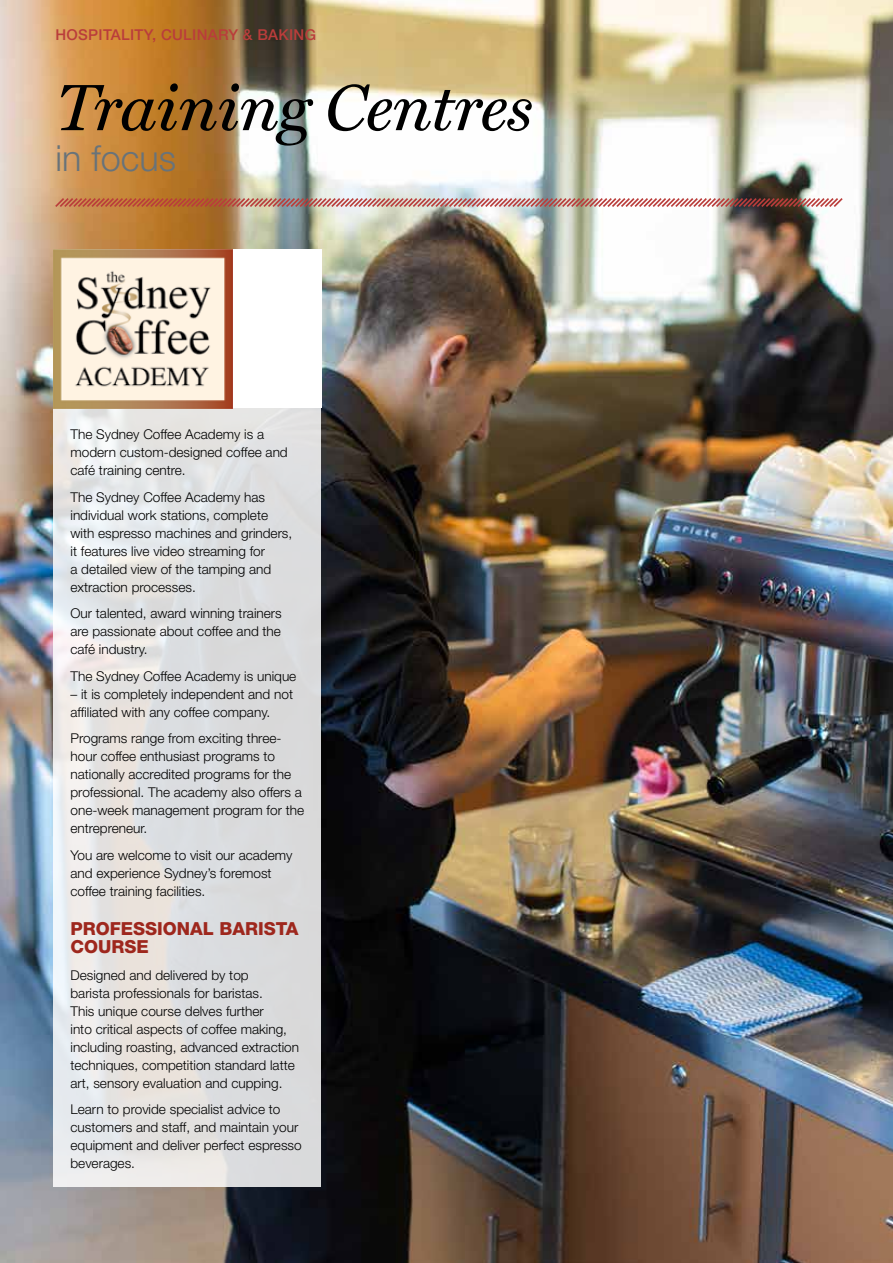
<style>
.page{position:relative;width:893px;height:1263px;background:#fff}
.page>*{position:absolute;margin:0;border:0;box-sizing:border-box;transform-origin:0 0}
.t1{font:italic 66px "Miller Text";letter-spacing:-.01em;color:#000}
.t2{font:300 36px "Helvetica Neue LT Std";color:#68737a}
.t3{font:800 18px/18px "Helvetica Neue LT Std";color:#9e271d}
.t4{font:500 15px "Helvetica Neue LT Std";letter-spacing:.02em;color:#ba3d3b}
.t5{font:300 13.5px/18px "Helvetica Neue LT Std";color:#000}
</style>
<div class="page">
<img style="left:0;top:0;width:893px;height:1263px">
<svg style="left:53px;top:408px;width:268px;height:778px;fill:#dee0df"></svg>
<div style="left:215px;top:249px;width:106px;height:159px;background:#fff"></div>
<img style="left:53px;top:196px;width:791px;height:13px">
<img style="left:53px;top:249px;width:180px;height:159px">
<p class="t4" style="left:55px;top:26px;width:21px">HOSPITALITY</p>
<p class="t4" style="left:152px;top:26px;width:166px">, CU LINARY &amp; BAKING</p>
<h1 class="t1" style="left:55px;top:70px;width:479px">Training Centres</h1>
<h2 class="t2" style="left:55px;top:136px;width:122px">in focus</h2>
<p class="t5" style="left:70px;top:425px;width:219px">The Sydney Coffee Academy is a modern custom-designed coffee and café training centre.</p>
<p class="t5" style="left:70px;top:488px;width:223px">The Sydney Coffee Academy has individual work stations, complete with espresso machines and grinders, it features live video streaming for<br>a detailed view of the tamping and extraction processes.</p>
<p class="t5" style="left:70px;top:604px;width:213px;text-align:justify">Our talented, award winning trainers are passionate about coffee and the café industry.</p>
<p class="t5" style="left:70px;top:667px;width:227px">The Sydney Coffee Academy is unique</p>
<p class="t5" style="left:70px;top:685px;width:224px">– it is completely independent and not affiliated with any coffee company.</p>
<p class="t5" style="left:70px;top:729px;width:235px">Programs range from exciting three&shy;hour coffee enthusiast programs to nationally accredited programs for the professional. The academy also offers a one-week management program for the entrepreneur.</p>
<p class="t5" style="left:70px;top:846px;width:223px">You are welcome to visit our academy and experience Sydney’s foremost coffee training facilities.</p>
<h3 class="t3" style="left:70px;top:920px;width:230px">PROFESSIONAL BARISTA<br>COURSE</h3>
<p class="t5" style="left:70px;top:966px;width:230px">Designed and delivered by top<br>barista professionals for baristas.<br>This unique course delves further<br>into critical aspects of coffee making, including roasting, advanced extraction techniques, competition standard latte art, sensory evaluation and cupping.</p>
<p class="t5" style="left:70px;top:1100px;width:233px">Learn to provide specialist advice to customers and staff, and maintain your equipment and deliver perfect espresso beverages.</p>
</div>
